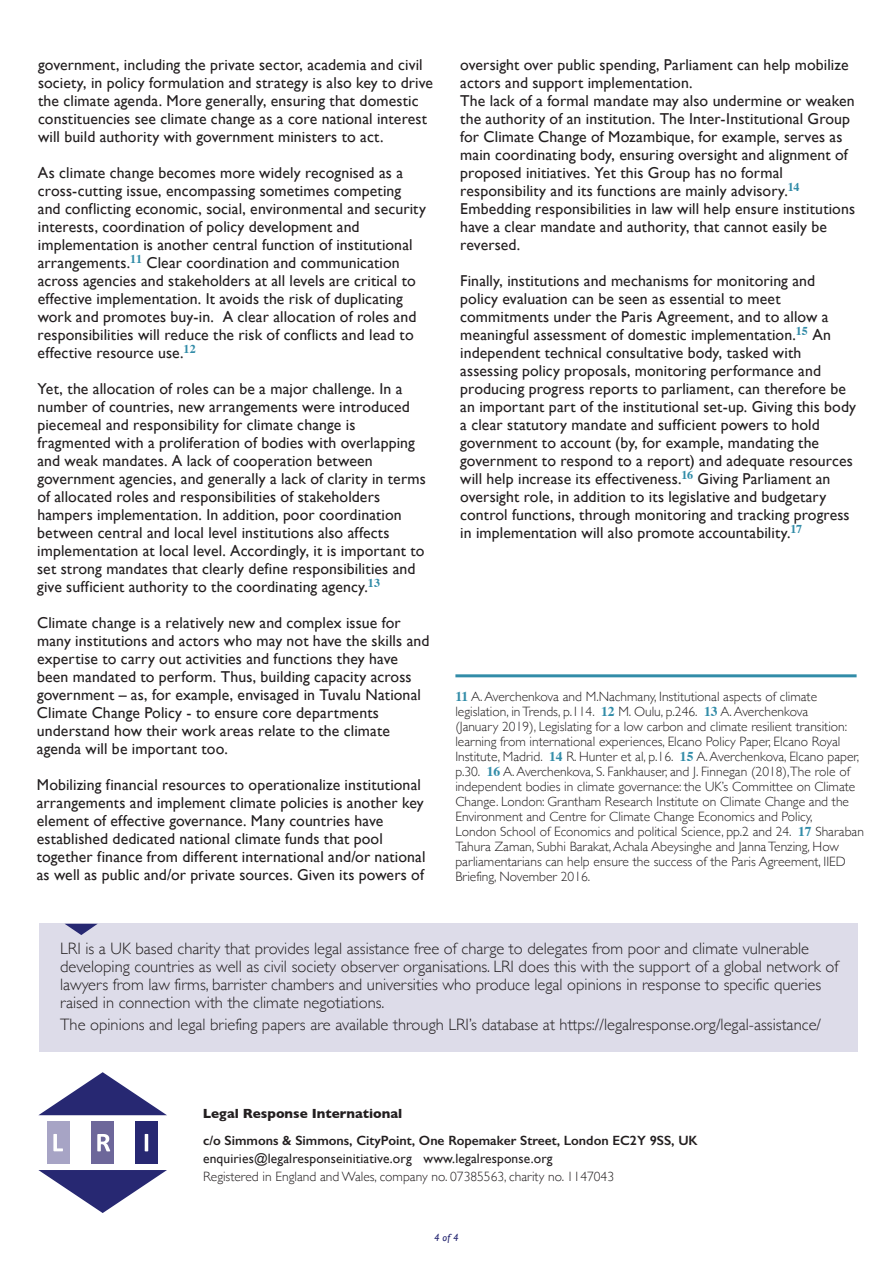
<style>
.page{position:relative;width:893px;height:1263px;background:#fff}
.page>*{position:absolute;margin:0;border:0;box-sizing:border-box;transform-origin:0 0}
.t1{font:300 16.5px/18px "Gill Sans";color:#231f20}
.t2{font:15.75px/18px "Gill Sans";letter-spacing:.005em;color:#231f20}
.t3{font:300 13.5px/15px "Gill Sans";color:#231f20}
.t4{font:600 13.5px "Gill Sans";color:#231f20}
.t5{font:13.5px "Gill Sans";letter-spacing:.01em;color:#231f20}
.t6{font:700 13.5px "Gill Sans";color:#231f20}
.t7{font:italic 10.5px "Gill Sans";color:#272872}
.s1{font-family:"Times";font-weight:700;color:#328ca8}
</style>
<div class="page">
<div style="left:39px;top:924px;width:819px;height:128px;background:#dddce9"></div>
<svg style="left:39px;top:1072px;width:128px;height:43px"></svg>
<svg style="left:38px;top:1170px;width:129px;height:43px"></svg>
<div style="left:135px;top:1121px;width:23px;height:43px;background:#272872"></div>
<div style="left:47px;top:1121px;width:22px;height:43px;background:#a7a4c5"></div>
<div style="left:91px;top:1121px;width:22px;height:43px;background:#6d679a"></div>
<svg style="left:53px;top:1134px;width:10px;height:17px"></svg>
<svg style="left:97px;top:1134px;width:13px;height:17px"></svg>
<svg style="left:145px;top:1134px;width:3px;height:17px"></svg>
<hr style="left:455px;top:674px;width:402px;height:3px;background:#328ca8">
<svg style="left:65px;top:924px;width:32px;height:11px"></svg>
<p class="t2" style="left:38px;top:55px;width:397px">government, including the private sector, academia and civil society, in policy formulation and strategy is also key to drive the climate agenda. More generally, ensuring that domestic constituencies see climate change as a core national interest will build authority with government ministers to act.</p>
<p class="t2" style="left:38px;top:163px;width:390px">As climate change becomes more widely recognised as a cross-cutting issue, encompassing sometimes competing and conflicting economic, social, environmental and security interests, coordination of policy development and implementation is another central function of institutional arrangements.<sup>11</sup> Clear coordination and communication across agencies and stakeholders at all levels are critical to effective implementation. It avoids the risk of duplicating work and promotes buy-in. A clear allocation of roles and responsibilities will reduce the risk of conflicts and lead to effective resource use.<sup>12</sup></p>
<p class="t2" style="left:37px;top:379px;width:390px">Yet, the allocation of roles can be a major challenge. In a number of countries, new arrangements were introduced piecemeal and responsibility for climate change is fragmented with a proliferation of bodies with overlapping and weak mandates. A lack of cooperation between government agencies, and generally a lack of clarity in terms of allocated roles and responsibilities of stakeholders hampers implementation. In addition, poor coordination between central and local level institutions also affects implementation at local level. Accordingly, it is important to set strong mandates that clearly define responsibilities and give sufficient authority to the coordinating agency.<sup>13</sup></p>
<p class="t2" style="left:37px;top:613px;width:394px">Climate change is a relatively new and complex issue for many institutions and actors who may not have the skills and expertise to carry out activities and functions they have been mandated to perform. Thus, building capacity across government – as, for example, envisaged in Tuvalu National Climate Change Policy - to ensure core departments understand how their work areas relate to the climate agenda will be important too.</p>
<p class="t2" style="left:37px;top:775px;width:390px">Mobilizing financial resources to operationalize institutional arrangements and implement climate policies is another key element of effective governance. Many countries have established dedicated national climate funds that pool together finance from different international and/or national as well as public and/or private sources. Given its powers of</p>
<p class="t2" style="left:460px;top:55px;width:396px">oversight over public spending, Parliament can help mobilize actors and support implementation.<br>The lack of a formal mandate may also undermine or weaken the authority of an institution. The Inter-Institutional Group for Climate Change of Mozambique, for example, serves as main coordinating body, ensuring oversight and alignment of proposed initiatives. Yet this Group has no formal responsibility and its functions are mainly advisory.<sup>14<br></sup>Embedding responsibilities in law will help ensure institutions have a clear mandate and authority, that cannot easily be reversed.</p>
<p class="t2" style="left:460px;top:271px;width:397px">Finally, institutions and mechanisms for monitoring and policy evaluation can be seen as essential to meet commitments under the Paris Agreement, and to allow a meaningful assessment of domestic implementation.<sup>15</sup> An independent technical consultative body, tasked with assessing policy proposals, monitoring performance and producing progress reports to parliament, can therefore be an important part of the institutional set-up. Giving this body a clear statutory mandate and sufficient powers to hold government to account (by, for example, mandating the government to respond to a report) and adequate resources will help increase its effectiveness.<sup>16</sup> Giving Parliament an oversight role, in addition to its legislative and budgetary control functions, through monitoring and tracking progress in implementation will also promote accountability.<sup>17</sup></p>
<p class="t3" style="left:455px;top:688px;width:410px"><span class="s1">11</span> A. Averchenkova and M.Nachmany, Institutional aspects of climate legislation, in Trends, p.114. <span class="s1">12</span> M. Oulu, p.246. <span class="s1">13</span> A. Averchenkova<br>(January 2019), Legislating for a low carbon and climate resilient transition: learning from international experiences, Elcano Policy Paper, Elcano Royal Institute, Madrid. <span class="s1">14</span> R. Hunter et al, p.16. <span class="s1">15</span> A. Averchenkova, Elcano paper, p.30. <span class="s1">16</span> A. Averchenkova, S. Fankhauser, and J. Finnegan (2018),The role of independent bodies in climate governance: the UK’s Committee on Climate Change. London: Grantham Research Institute on Climate Change and the Environment and Centre for Climate Change Economics and Policy,<br>London School of Economics and political Science, pp.2 and 24. <span class="s1">17</span> Sharaban Tahura Zaman, Subhi Barakat, Achala Abeysinghe and Janna Tenzing, How parliamentarians can help ensure the success of the Paris Agreement, IIED Briefing, November 2016.</p>
<p class="t1" style="left:60px;top:939px;width:780px">LRI is a UK based charity that provides legal assistance free of charge to delegates from poor and climate vulnerable developing countries as well as civil society observer organisations. LRI does this with the support of a global network of lawyers from law firms, barrister chambers and universities who produce legal opinions in response to specific queries raised in connection with the climate negotiations.</p>
<p class="t1" style="left:60px;top:1015px;width:762px">The opinions and legal briefing papers are available through LRI’s database at https://legalresponse.org/legal-assistance/</p>
<p class="t6" style="left:203px;top:1102px;width:201px">Legal Response International</p>
<p class="t4" style="left:203px;top:1132px;width:496px">c/o Simmons &amp; Simmons, CityPoint, One Ropemaker Street, London EC2Y 9SS, UK</p>
<p class="t5" style="left:203px;top:1150px;width:351px">enquiries@legalresponseinitiative.org www.legalresponse.org</p>
<p class="t3" style="left:203px;top:1168px;width:412px">Registered in England and Wales, company no. 07385563, charity no. 1147043</p>
<p class="t7" style="left:434px;top:1231px;width:26px">4 of 4</p>
</div>
